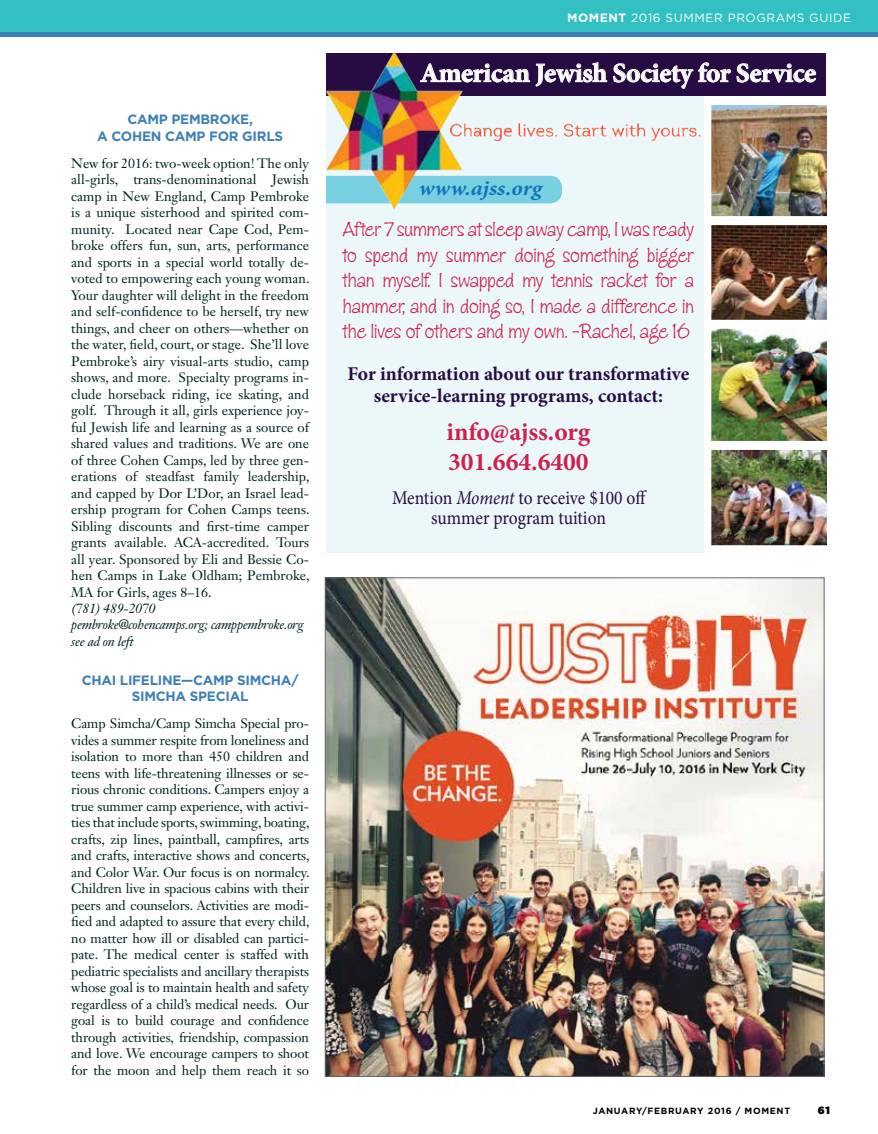
<style>
.page{position:relative;width:878px;height:1134px;background:#fff}
.page>*{position:absolute;margin:0;border:0;box-sizing:border-box;transform-origin:0 0}
.t1{font:700 27px "Minion Pro";letter-spacing:-.01em;color:#fff}
.t2{font:700 25.5px/30px "Minion Pro";color:#cb224e}
.t3{font:21px/25.5px "Zipty Do Std";color:#cb224e;text-align:justify}
.t4{font:italic 700 21px "Minion Pro";color:#1472ba;scale:1.09 1}
.t5{font:700 19.5px/22.5px "Minion Pro";color:#270c44;text-align:center}
.t6{font:19.5px/20.4px "Minion Pro";letter-spacing:-.005em;color:#270c44;text-align:center;scale:.9 1}
.t7{font:13.5px/16.5px "Janson Text LT Std";letter-spacing:-.005em;color:#001f20;text-align:justify}
.t8{font:700 13.5px "Gotham";letter-spacing:-.02em;color:#3d7fb8}
.t9{font:italic 13.5px/16.5px "Janson Text LT Std";letter-spacing:-.02em;color:#001f20}
.t10{font:12px "Gotham";letter-spacing:.05em;color:#fff}
.t11{font:700 12px "Gotham";color:#fff}
.t12{font:900 10.5px "Gotham";color:#000}
.t13{font:700 9px "Gotham";letter-spacing:.075em;color:#000}
.s1{font-style:italic}
</style>
<div class="page">
<div style="left:0;top:0;width:878px;height:37px;background:#3d7fb8"></div>
<div style="left:0;top:0;width:878px;height:32px;background:#32c0c3"></div>
<div style="left:326px;top:53px;width:500px;height:499px;background:#ecf7f9"></div>
<img style="left:711px;top:105px;width:115px;height:111px">
<div style="left:464px;top:176px;width:98px;height:27px;background:#78cfe1"></div>
<img style="left:711px;top:225px;width:115px;height:95px">
<img style="left:711px;top:450px;width:115px;height:95px">
<img style="left:711px;top:329px;width:115px;height:112px">
<div style="left:703px;top:96px;width:8px;height:456px;background:#fff"></div>
<div style="left:707px;top:216px;width:119px;height:9px;background:#fff"></div>
<div style="left:707px;top:96px;width:119px;height:9px;background:#fff"></div>
<div style="left:707px;top:320px;width:119px;height:9px;background:#fff"></div>
<div style="left:707px;top:441px;width:119px;height:9px;background:#fff"></div>
<div style="left:707px;top:545px;width:119px;height:7px;background:#fff"></div>
<div style="left:326px;top:53px;width:500px;height:43px;background:#270c44"></div>
<svg style="left:464px;top:62px;width:352px;height:40px"></svg>
<img style="left:326px;top:53px;width:138px;height:157px">
<img style="left:450px;top:112px;width:251px;height:38px">
<img style="left:327px;top:580px;width:495px;height:495px">
<p class="t8" style="left:127px;top:112px;width:84px">CAMP PEMBROKE</p>
<p class="t8" style="left:249px;top:112px;width:5px">,</p>
<p class="t8" style="left:97px;top:128px;width:35px">A COHEN</p>
<p class="t8" style="left:165px;top:128px;width:119px">CAMP FOR GIRLS</p>
<p class="t7" style="left:71px;top:155px;width:240px">New for 2016: two-week option! The only all-girls, trans-denominational Jewish camp in New England, Camp Pembroke is a unique sisterhood and spirited com&shy;munity. Located near Cape Cod, Pem&shy;broke offers fun, sun, arts, performance and sports in a special world totally de&shy;voted to empowering each young woman.<br>Your daughter will delight in the freedom and self-confidence to be herself, try new things, and cheer on others—whether on the water, field, court, or stage. She’ll love Pembroke’s airy visual-arts studio, camp shows, and more. Specialty programs in&shy;clude horseback riding, ice skating, and golf. Through it all, girls experience joy&shy;ful Jewish life and learning as a source of shared values and traditions. We are one of three Cohen Camps, led by three gen&shy;erations of steadfast family leadership, and capped by Dor L’Dor, an Israel lead&shy;ership program for Cohen Camps teens.<br>Sibling discounts and first-time camper grants available. ACA-accredited. Tours all year. Sponsored by Eli and Bessie Co&shy;hen Camps in Lake Oldham; Pembroke, MA for Girls, ages 8–16.</p>
<p class="t9" style="left:71px;top:600px;width:234px">(781) 489-2070<br>pembroke@cohencamps.org; camppembroke.org see ad on left</p>
<p class="t8" style="left:82px;top:672px;width:173px">CHAI LIFELI NE—CAMP SIMC</p>
<p class="t8" style="left:271px;top:672px;width:29px">HA/</p>
<p class="t8" style="left:132px;top:689px;width:18px">SIMC</p>
<p class="t8" style="left:166px;top:689px;width:83px">HA SPECIAL</p>
<p class="t7" style="left:71px;top:715px;width:240px">Camp Simcha/Camp Simcha Special pro&shy;vides a summer respite from loneliness and isolation to more than 450 children and teens with life-threatening illnesses or se&shy;rious chronic conditions. Campers enjoy a true summer camp experience, with activi&shy;ties that include sports, swimming, boating, crafts, zip lines, paintball, campfires, arts and crafts, interactive shows and concerts, and Color War. Our focus is on normalcy.<br>Children live in spacious cabins with their peers and counselors. Activities are modi&shy;fied and adapted to assure that every child, no matter how ill or disabled can partici&shy;pate. The medical center is staffed with pediatric specialists and ancillary therapists whose goal is to maintain health and safety regardless of a child’s medical needs. Our goal is to build courage and confidence through activities, friendship, compassion and love. We encourage campers to shoot for the moon and help them reach it so</p>
<p class="t11" style="left:567px;top:11px;width:43px">MOMENT</p>
<p class="t10" style="left:631px;top:11px;width:221px">2016 SUMMER PROGRAMS GUIDE</p>
<h1 class="t1" style="left:420px;top:54px;width:397px">American Jewish Society for Service</h1>
<h3 class="t4" style="left:419px;top:173px;width:115px">www.ajss.org</h3>
<h3 class="t3" style="left:343px;top:217px;width:353px">After 7 summers at sleep away camp, I was ready to spend my summer doing something bigger than myself. I swapped my tennis racket for a hammer, and in doing so, I made a difference in the lives of others and my own. -Rachel, age 16</h3>
<h3 class="t5" style="left:347px;top:362px;width:343px">For information about our transformative service-learning programs, contact:</h3>
<h2 class="t2" style="left:446px;top:416px;width:145px">info@ajss.org<br>301.664.6400</h2>
<h3 class="t6" style="left:392px;top:488px;width:284px">Mention <span class="s1">Moment</span> to receive $100 off summer program tuition</h3>
<p class="t13" style="left:593px;top:1105px;width:199px">JANUARY/FEBRUARY 2016 / MOM ENT</p>
<p class="t12" style="left:817px;top:1104px;width:14px">61</p>
</div>
